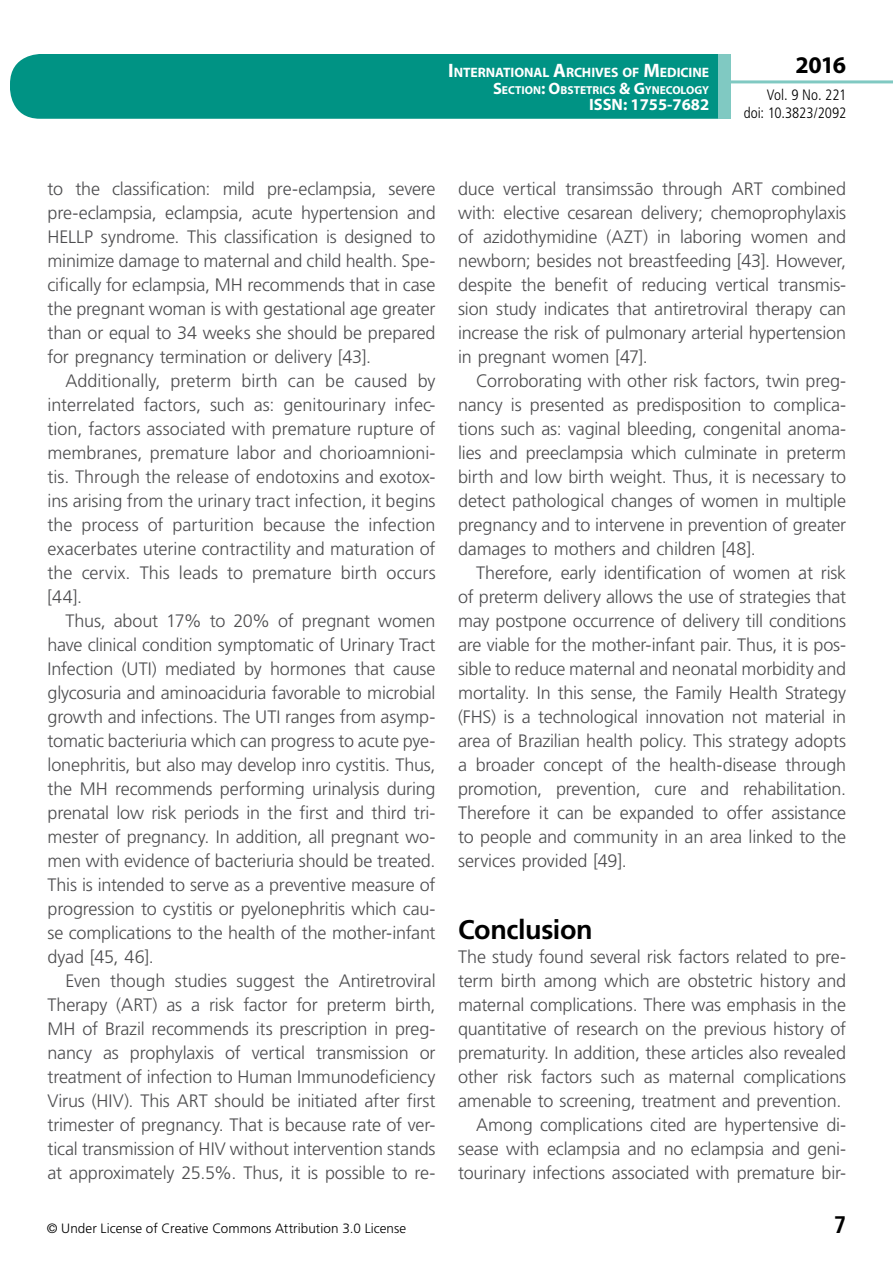
<style>
.page{position:relative;width:893px;height:1263px;background:#fff}
.page>*{position:absolute;margin:0;border:0;box-sizing:border-box;transform-origin:0 0}
.t1{font:700 27px "Frutiger LT Std";letter-spacing:-.015em;color:#000}
.t2{font:700 24px "Myriad Pro";color:#000}
.t3{font:700 condensed 24px "Frutiger LT Std";color:#000}
.t4{font:300 18px/24px "Frutiger LT Std";letter-spacing:-.01em;color:#4d4d4f;text-align:justify}
.t5{font:700 16.5px "Myriad Pro";color:#fff}
.t6{font:300 condensed 15px/18px "Frutiger LT Std";letter-spacing:-.005em;color:#000;text-align:right}
.t7{font:700 13.65px "Myriad Pro";letter-spacing:-.005em;color:#fff}
.t8{font:300 13.5px "Frutiger LT Std";letter-spacing:.005em;color:#000}
.t9{font:700 11.55px "Myriad Pro";color:#fff}
.s1{font-size:19.5px}
.s2{font-size:16.5px}
</style>
<div class="page">
<div style="left:10px;top:54px;width:775px;height:65px;background:#009384;border-radius:30px"></div>
<div style="left:732px;top:0;width:161px;height:157px;background:#fff"></div>
<hr style="left:730px;top:80px;width:163px;height:3px;background:#80c9c2">
<div style="left:718px;top:54px;width:13px;height:65px;background:#80c9c2"></div>
<p class="t7" style="left:448px;top:64px;width:263px"><span class="s1">I</span>NTERNATIONAL <span class="s1">A</span>RCHIVES OF <span class="s1">M</span>EDICINE</p>
<p class="t9" style="left:493px;top:82px;width:218px"><span class="s2">S</span>ECTION<span class="s2">: O</span>BSTETRICS <span class="s2">&amp; G</span>YNECOLOGY</p>
<p class="t5" style="left:589px;top:94px;width:122px">ISSN: 1755-7682</p>
<h2 class="t2" style="left:795px;top:49px;width:52px">2016</h2>
<p class="t6" style="left:744px;top:86px;width:104px">Vol. 9 No. 221 doi: 10.3823/2092</p>
<p class="t4" style="left:48px;top:177px;width:390px">to the classification: mild pre-eclampsia, severe pre-eclampsia, eclampsia, acute hypertension and HELLP syndrome. This classification is designed to minimize damage to maternal and child health. Spe&shy;cifically for eclampsia, MH recommends that in case the pregnant woman is with gestational age greater than or equal to 34 weeks she should be prepared for pregnancy termination or delivery [43].</p>
<p class="t4" style="left:48px;top:369px;width:390px;text-indent:18px">Additionally, preterm birth can be caused by interrelated factors, such as: genitourinary infec&shy;tion, factors associated with premature rupture of membranes, premature labor and chorioamnioni&shy;tis. Through the release of endotoxins and exotox&shy;ins arising from the urinary tract infection, it begins the process of parturition because the infection exacerbates uterine contractility and maturation of the cervix. This leads to premature birth occurs [44].</p>
<p class="t4" style="left:48px;top:609px;width:390px;text-indent:18px">Thus, about 17% to 20% of pregnant women have clinical condition symptomatic of Urinary Tract Infection (UTI) mediated by hormones that cause glycosuria and aminoaciduria favorable to microbial growth and infections. The UTI ranges from asymp&shy;tomatic bacteriuria which can progress to acute pye&shy;lonephritis, but also may develop inro cystitis. Thus, the MH recommends performing urinalysis during prenatal low risk periods in the first and third tri&shy;mester of pregnancy. In addition, all pregnant wo&shy;men with evidence of bacteriuria should be treated.<br>This is intended to serve as a preventive measure of progression to cystitis or pyelonephritis which cau&shy;se complications to the health of the mother-infant dyad [45, 46].</p>
<p class="t4" style="left:48px;top:969px;width:390px;text-indent:18px">Even though studies suggest the Antiretroviral Therapy (ART) as a risk factor for preterm birth, MH of Brazil recommends its prescription in preg&shy;nancy as prophylaxis of vertical transmission or treatment of infection to Human Immunodeficiency Virus (HIV). This ART should be initiated after first trimester of pregnancy. That is because rate of ver&shy;tical transmission of HIV without intervention stands at approximately 25.5%. Thus, it is possible to re-</p>
<p class="t4" style="left:458px;top:177px;width:390px">duce vertical transimssão through ART combined with: elective cesarean delivery; chemoprophylaxis of azidothymidine (AZT) in laboring women and newborn; besides not breastfeeding [43]. However, despite the benefit of reducing vertical transmis&shy;sion study indicates that antiretroviral therapy can increase the risk of pulmonary arterial hypertension in pregnant women [47].</p>
<p class="t4" style="left:458px;top:369px;width:390px;text-indent:18px">Corroborating with other risk factors, twin preg&shy;nancy is presented as predisposition to complica&shy;tions such as: vaginal bleeding, congenital anoma&shy;lies and preeclampsia which culminate in preterm birth and low birth weight. Thus, it is necessary to detect pathological changes of women in multiple pregnancy and to intervene in prevention of greater damages to mothers and children [48].</p>
<p class="t4" style="left:458px;top:561px;width:390px;text-indent:18px">Therefore, early identification of women at risk of preterm delivery allows the use of strategies that may postpone occurrence of delivery till conditions are viable for the mother-infant pair. Thus, it is pos&shy;sible to reduce maternal and neonatal morbidity and mortality. In this sense, the Family Health Strategy (FHS) is a technological innovation not material in area of Brazilian health policy. This strategy adopts a broader concept of the health-disease through promotion, prevention, cure and rehabilitation.<br>Therefore it can be expanded to offer assistance to people and community in an area linked to the services provided [49].</p>
<h1 class="t1" style="left:458px;top:914px;width:136px">Conclusion</h1>
<p class="t4" style="left:458px;top:945px;width:390px;text-align:right">The study found several risk factors related to pre&shy;term birth among which are obstetric history and maternal complications. There was emphasis in the quantitative of research on the previous history of prematurity. In addition, these articles also revealed other risk factors such as maternal complications amenable to screening, treatment and prevention.<br>Among complications cited are hypertensive di&shy;sease with eclampsia and no eclampsia and geni&shy;tourinary infections associated with premature bir-</p>
<p class="t8" style="left:47px;top:1220px;width:361px">© Under License of Creative Commons Attribution 3.0 License</p>
<h2 class="t3" style="left:834px;top:1210px;width:14px">7</h2>
</div>
